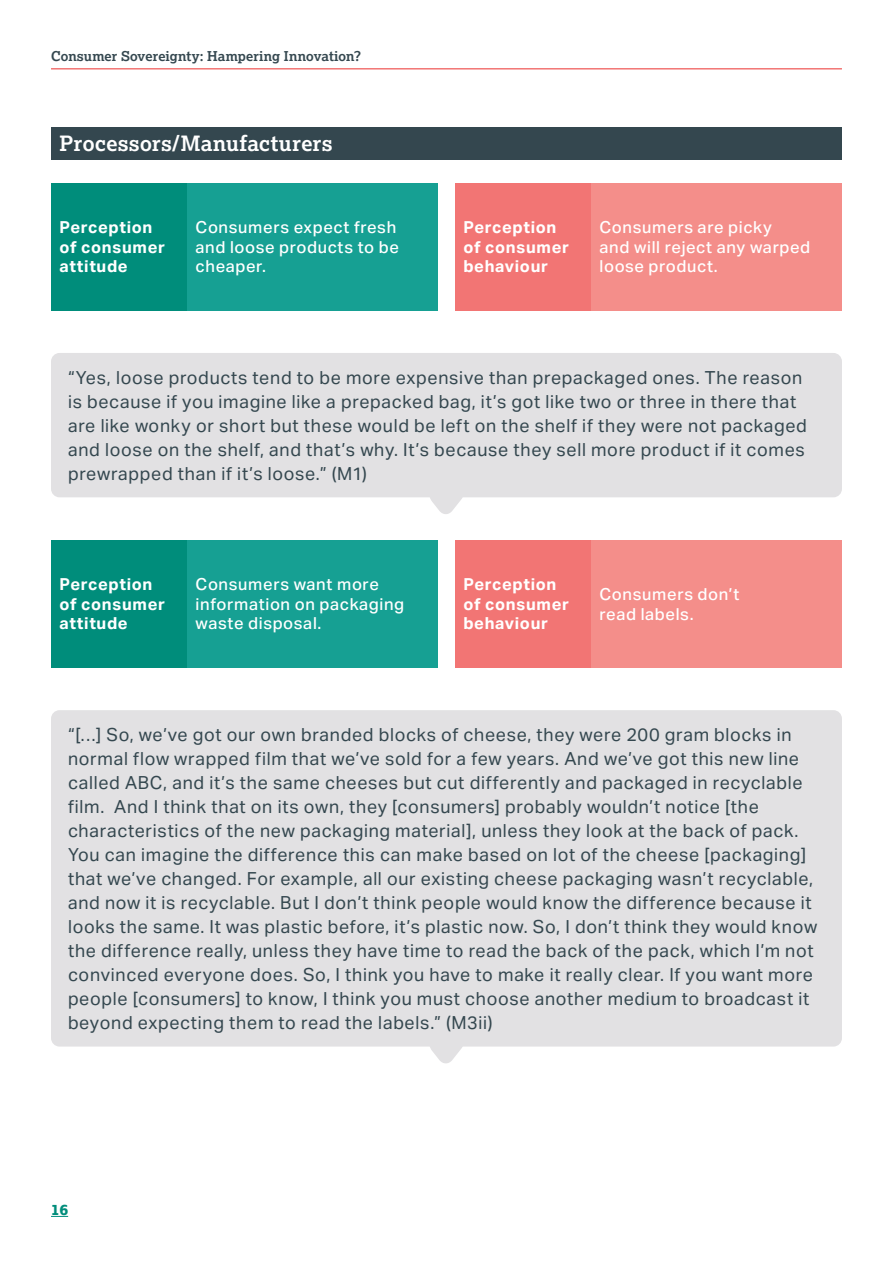
<style>
.page{position:relative;width:893px;height:1263px;background:#fff}
.page>*{position:absolute;margin:0;border:0;box-sizing:border-box;transform-origin:0 0}
.NewHeader3_-_grey{font:600 21px "Lexia";letter-spacing:.02em;color:#fff}
.NewBodyCopy{font:18px/24px "Aktiv Grotesk";letter-spacing:.035em;color:#34474f}
.t1{font:500 16.5px/19.5px "Aktiv Grotesk";letter-spacing:.04em;color:#fff}
.New_Diagram_bodycopy11_13{font:700 16.5px/19.5px "Aktiv Grotesk";letter-spacing:.04em;color:#fff}
.t2{font:800 15px "Lexia";color:#008d7b}
.t3{font:600 13.5px "Lexia";letter-spacing:.005em;color:#34474f}
</style>
<div class="page">
<svg style="left:51px;top:1216px;width:17px;height:1px"></svg>
<hr style="left:51px;top:68px;width:791px;height:2px;background:#f27574">
<div style="left:51px;top:540px;width:136px;height:128px;background:#008d7b"></div>
<div style="left:51px;top:128px;width:791px;height:32px;background:#34474f"></div>
<div style="left:51px;top:183px;width:136px;height:127px;background:#008d7b"></div>
<div style="left:187px;top:183px;width:251px;height:127px;background:#16a093"></div>
<div style="left:455px;top:183px;width:136px;height:127px;background:#f27574"></div>
<div style="left:591px;top:183px;width:251px;height:127px;background:#f48e8a"></div>
<div style="left:51px;top:353px;width:791px;height:144px;background:#e2e1e3;border-radius:9px"></div>
<div style="left:187px;top:540px;width:251px;height:128px;background:#16a093"></div>
<div style="left:455px;top:540px;width:136px;height:128px;background:#f27574"></div>
<div style="left:591px;top:540px;width:251px;height:128px;background:#f48e8a"></div>
<div style="left:51px;top:710px;width:791px;height:336px;background:#e2e1e3;border-radius:9px"></div>
<svg style="left:427px;top:1046px;width:39px;height:18px"></svg>
<svg style="left:427px;top:497px;width:39px;height:17px"></svg>
<p class="t3" style="left:51px;top:47px;width:312px">Consumer Sovereignty: Hampering Innovation?</p>
<h3 class="NewHeader3_-_grey" style="left:60px;top:130px;width:274px">Processors/Manufacturers</h3>
<p class="New_Diagram_bodycopy11_13" style="left:60px;top:218px;width:107px">Perception of consumer attitude</p>
<p class="t1" style="left:196px;top:218px;width:205px">Consumers expect fresh and loose products to be cheaper.</p>
<p class="New_Diagram_bodycopy11_13" style="left:463px;top:218px;width:107px">Perception of consumer behaviour</p>
<p class="t1" style="left:600px;top:218px;width:212px">Consumers are picky<br>and will reject any warped loose product.</p>
<p class="NewBodyCopy" style="left:68px;top:366px;width:740px">“Yes, loose products tend to be more expensive than prepackaged ones. The reason is because if you imagine like a prepacked bag, it’s got like two or three in there that are like wonky or short but these would be left on the shelf if they were not packaged and loose on the shelf, and that’s why. It’s because they sell more product if it comes prewrapped than if it’s loose.” (M1)</p>
<p class="New_Diagram_bodycopy11_13" style="left:60px;top:575px;width:107px">Perception of consumer attitude</p>
<p class="t1" style="left:196px;top:575px;width:210px">Consumers want more information on packaging waste disposal.</p>
<p class="New_Diagram_bodycopy11_13" style="left:463px;top:575px;width:107px">Perception of consumer behaviour</p>
<p class="t1" style="left:600px;top:584px;width:141px">Consumers don’t read labels.</p>
<p class="NewBodyCopy" style="left:68px;top:722px;width:751px">“[…] So, we’ve got our own branded blocks of cheese, they were 200 gram blocks in normal flow wrapped film that we’ve sold for a few years. And we’ve got this new line called ABC, and it’s the same cheeses but cut differently and packaged in recyclable film. And I think that on its own, they [consumers] probably wouldn’t notice [the characteristics of the new packaging material], unless they look at the back of pack.<br>You can imagine the difference this can make based on lot of the cheese [packaging] that we’ve changed. For example, all our existing cheese packaging wasn’t recyclable, and now it is recyclable. But I don’t think people would know the difference because it looks the same. It was plastic before, it’s plastic now. So, I don’t think they would know the difference really, unless they have time to read the back of the pack, which I’m not convinced everyone does. So, I think you have to make it really clear. If you want more people [consumers] to know, I think you must choose another medium to broadcast it beyond expecting them to read the labels.” (M3ii)</p>
<p class="t2" style="left:51px;top:1200px;width:19px">16</p>
</div>
